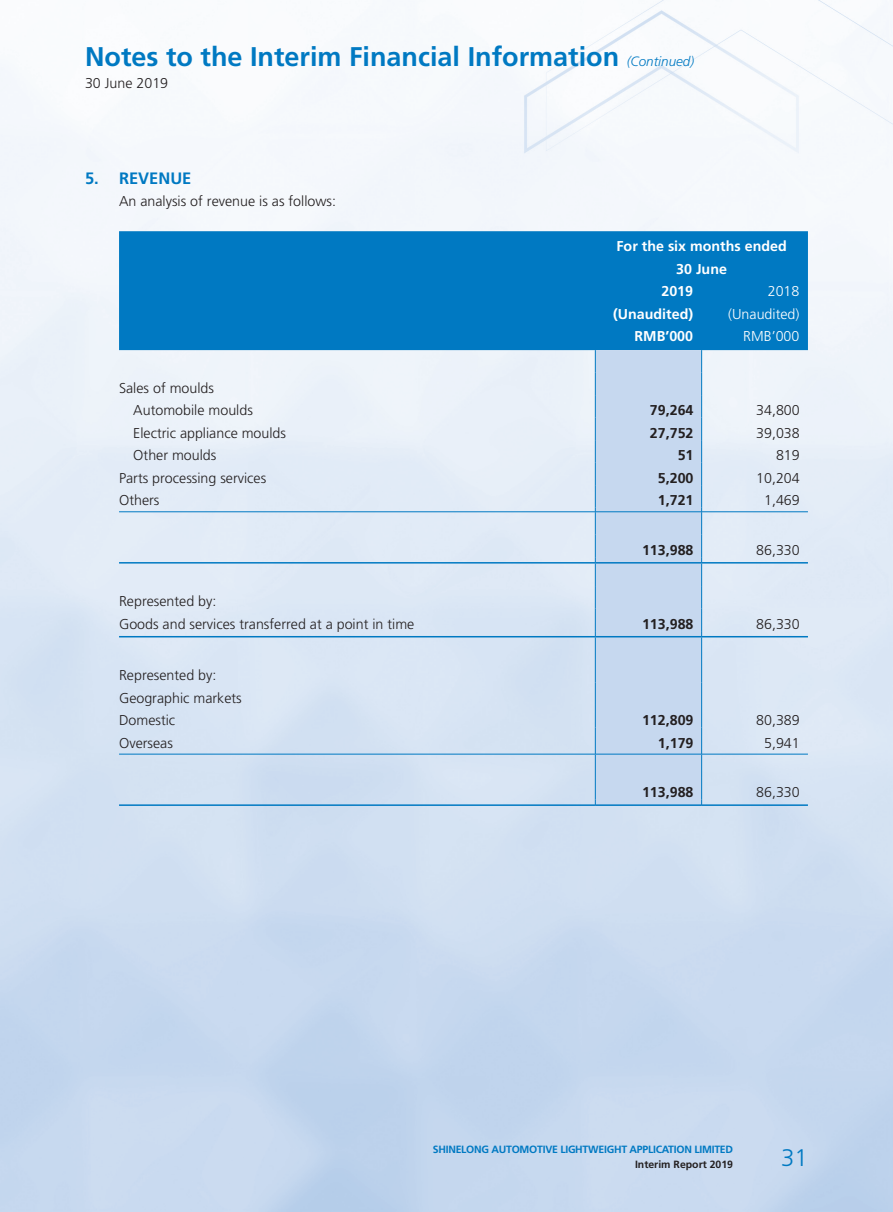
<style>
.page{position:relative;width:893px;height:1212px;background:#fff}
.page>*{position:absolute;margin:0;border:0;box-sizing:border-box;transform-origin:0 0}
.t1{font:700 27px "Frutiger LT Std";color:#0079c2}
.t2{font:300 24px "Frutiger LT Std";color:#0079c2}
.t3{font:700 16.5px "Frutiger LT Std";color:#0079c2}
.t4{font:300 14.25px/22.5px "Frutiger LT Std";color:#231f20}
.t5{font:700 14.25px "Frutiger LT Std";color:#231f20}
.t6{font:700 14.25px "Frutiger LT Std";color:#fff}
.t7{font:300 14.25px "Frutiger LT Std";color:#fff}
.t8{font:700 10.5px "Frutiger LT Std";letter-spacing:-.025em;color:#0079c2}
.t9{font:700 10.5px "Frutiger LT Std";color:#231f20}
.s1{font-weight:300;font-style:italic;font-size:13.5px}
</style>
<div class="page">
<img style="left:0;top:0;width:893px;height:1212px">
<div style="left:119px;top:231px;width:689px;height:119px;background:#0079c2"></div>
<div style="left:596px;top:350px;width:105px;height:454px;background:#c6d8ef"></div>
<svg style="left:595px;top:350px;width:1px;height:456px"></svg>
<svg style="left:701px;top:350px;width:1px;height:456px"></svg>
<hr style="left:119px;top:511px;width:476px;height:1px;background:#0079c2">
<hr style="left:596px;top:511px;width:105px;height:1px;background:#0079c2">
<hr style="left:702px;top:511px;width:106px;height:1px;background:#0079c2">
<hr style="left:119px;top:562px;width:476px;height:1px;background:#0079c2">
<hr style="left:596px;top:562px;width:105px;height:1px;background:#0079c2">
<hr style="left:702px;top:562px;width:106px;height:1px;background:#0079c2">
<hr style="left:119px;top:636px;width:476px;height:1px;background:#0079c2">
<hr style="left:596px;top:636px;width:105px;height:1px;background:#0079c2">
<hr style="left:702px;top:636px;width:106px;height:1px;background:#0079c2">
<hr style="left:119px;top:754px;width:476px;height:1px;background:#0079c2">
<hr style="left:596px;top:754px;width:105px;height:1px;background:#0079c2">
<hr style="left:702px;top:754px;width:106px;height:1px;background:#0079c2">
<hr style="left:119px;top:804px;width:476px;height:2px;background:#0079c2">
<hr style="left:596px;top:804px;width:105px;height:2px;background:#0079c2">
<hr style="left:702px;top:804px;width:106px;height:2px;background:#0079c2">
<h1 class="t1" style="left:85px;top:41px;width:611px">Notes to the Interim Financial Information <span class="s1">(Continued)</span></h1>
<p class="t4" style="left:85px;top:73px;width:85px">30 June 2019</p>
<p class="t3" style="left:85px;top:168px;width:108px">5. REVENUE</p>
<p class="t4" style="left:119px;top:190px;width:218px">An analysis of revenue is as follows:</p>
<p class="t4" style="left:133px;top:377px;width:121px;text-indent:-14px">Sales of moulds<br>Automobile moulds</p>
<p class="t6" style="left:616px;top:238px;width:172px">For the six months ended</p>
<p class="t6" style="left:676px;top:260px;width:52px">30 June</p>
<p class="t6" style="left:661px;top:283px;width:33px">2019</p>
<p class="t7" style="left:768px;top:283px;width:33px">2018</p>
<p class="t6" style="left:613px;top:305px;width:81px">(Unaudited)</p>
<p class="t7" style="left:728px;top:306px;width:73px">(Unaudited)</p>
<p class="t6" style="left:634px;top:328px;width:60px">RMB’000</p>
<p class="t7" style="left:743px;top:328px;width:58px">RMB’000</p>
<p class="t5" style="left:650px;top:402px;width:45px">79,264</p>
<p class="t4" style="left:756px;top:399px;width:45px">34,800</p>
<p class="t4" style="left:133px;top:422px;width:154px">Electric appliance moulds</p>
<p class="t5" style="left:650px;top:424px;width:45px">27,752</p>
<p class="t4" style="left:756px;top:422px;width:45px">39,038</p>
<p class="t4" style="left:133px;top:444px;width:85px">Other moulds</p>
<p class="t5" style="left:678px;top:447px;width:17px">51</p>
<p class="t4" style="left:776px;top:444px;width:25px">819</p>
<p class="t4" style="left:119px;top:467px;width:149px">Parts processing services</p>
<p class="t5" style="left:658px;top:469px;width:37px">5,200</p>
<p class="t4" style="left:756px;top:467px;width:45px">10,204</p>
<p class="t4" style="left:119px;top:489px;width:42px">Others</p>
<p class="t5" style="left:658px;top:492px;width:37px">1,721</p>
<p class="t4" style="left:764px;top:489px;width:37px">1,469</p>
<p class="t5" style="left:642px;top:541px;width:53px">113,988</p>
<p class="t4" style="left:756px;top:539px;width:45px">86,330</p>
<p class="t4" style="left:119px;top:590px;width:297px">Represented by:<br>Goods and services transferred at a point in time</p>
<p class="t5" style="left:642px;top:615px;width:53px">113,988</p>
<p class="t4" style="left:756px;top:613px;width:45px">86,330</p>
<p class="t4" style="left:119px;top:664px;width:124px">Represented by:<br>Geographic markets<br>Domestic</p>
<p class="t5" style="left:642px;top:712px;width:53px">112,809</p>
<p class="t4" style="left:756px;top:709px;width:45px">80,389</p>
<p class="t4" style="left:119px;top:731px;width:55px">Overseas</p>
<p class="t5" style="left:658px;top:734px;width:37px">1,179</p>
<p class="t4" style="left:764px;top:731px;width:37px">5,941</p>
<p class="t5" style="left:642px;top:784px;width:53px">113,988</p>
<p class="t4" style="left:756px;top:781px;width:45px">86,330</p>
<p class="t8" style="left:433px;top:1142px;width:302px">SHINELONG AUTOMOTIVE LIGHTWEIGHT APPLICATION LIMITED</p>
<p class="t9" style="left:635px;top:1158px;width:100px">Interim Report 2019</p>
<h2 class="t2" style="left:781px;top:1144px;width:28px">31</h2>
</div>
